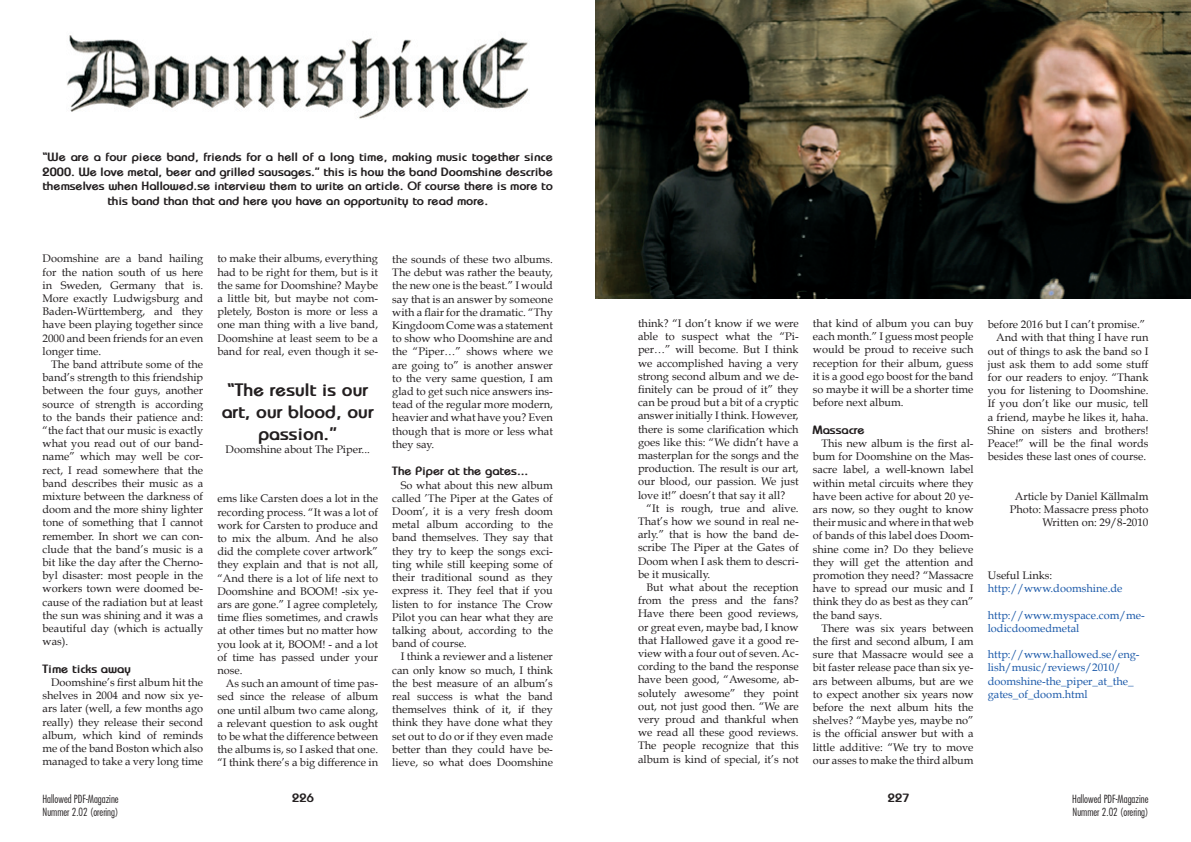
<style>
.page{position:relative;width:1191px;height:842px;background:#fff}
.page>*{position:absolute;margin:0;border:0;box-sizing:border-box;transform-origin:0 0}
.t1{font:700 18px/21.6px "Bauhaus";color:#231f20;text-align:center}
.t2{font:700 12px/14.4px "Bauhaus";color:#231f20;text-align:center}
.t3{font:11px/13.2px "Book Antiqua";color:#231f20;text-align:justify}
.t4{font:11px/13.2px "Book Antiqua";color:#1b59a9}
.t5{font:11px/13.2px "Fujiyama Light Plain";color:#231f20}
</style>
<div class="page">
<img style="left:67px;top:35px;width:462px;height:84px">
<img style="left:595px;top:0;width:596px;height:298px">
<p class="t2" style="left:43px;top:150px;width:512px">“We are a four piece band, friends for a hell of a long time, making music together since 2000. We love metal, beer and grilled sausages.” this is how the band Doomshine describe themselves when Hallowed.se interview them to write an article. Of course there is more to this band than that and here you have an opportunity to read more.</p>
<p class="t3" style="left:43px;top:252px;width:162px">Doomshine are a band hailing for the nation south of us here in Sweden, Germany that is.<br>More exactly Ludwigsburg and Baden-Württemberg, and they have been playing together since 2000 and been friends for an even longer time.</p>
<p class="t3" style="left:43px;top:358px;width:162px;text-indent:9px">The band attribute some of the band’s strength to this friendship between the four guys, another source of strength is according to the bands their patience and: “the fact that our music is exactly what you read out of our band&shy;name” which may well be cor&shy;rect, I read somewhere that the band describes their music as a mixture between the darkness of doom and the more shiny lighter tone of something that I cannot remember. In short we can con&shy;clude that the band’s music is a bit like the day after the Cherno&shy;byl disaster: most people in the workers town were doomed be&shy;cause of the radiation but at least the sun was shining and it was a beautiful day (which is actually was).</p>
<p class="t2" style="left:43px;top:661px;width:90px">Time ticks away</p>
<p class="t3" style="left:43px;top:676px;width:162px;text-indent:9px">Doomshine’s first album hit the shelves in 2004 and now six ye&shy;ars later (well, a few months ago really) they release their second album, which kind of reminds me of the band Boston which also managed to take a very long time</p>
<p class="t3" style="left:217px;top:252px;width:162px">to make their albums, everything had to be right for them, but is it the same for Doomshine? Maybe a little bit, but maybe not com&shy;pletely, Boston is more or less a one man thing with a live band, Doomshine at least seem to be a band for real, even though it se-</p>
<p class="t3" style="left:392px;top:253px;width:162px">the sounds of these two albums.<br>The debut was rather the beauty, the new one is the beast.” I would say that is an answer by someone with a flair for the dramatic. “Thy Kingdoom Come was a statement to show who Doomshine are and the “Piper…” shows where we are going to” is another answer to the very same question, I am glad to get such nice answers ins&shy;tead of the regular more modern, heavier and what have you? Even though that is more or less what they say.</p>
<p class="t2" style="left:392px;top:464px;width:138px">The Piper at the gates...</p>
<p class="t3" style="left:392px;top:478px;width:162px;text-indent:9px">So what about this new album called ’The Piper at the Gates of Doom’, it is a very fresh doom metal album according to the band themselves. They say that they try to keep the songs exci&shy;ting while still keeping some of their traditional sound as they express it. They feel that if you listen to for instance The Crow Pilot you can hear what they are talking about, according to the band of course.</p>
<p class="t3" style="left:392px;top:650px;width:162px;text-indent:9px">I think a reviewer and a listener can only know so much, I think the best measure of an album’s real success is what the band themselves think of it, if they think they have done what they set out to do or if they even made better than they could have be&shy;lieve, so what does Doomshine</p>
<h1 class="t1" style="left:222px;top:379px;width:153px">“The result is our art, our blood, our passion.”</h1>
<p class="t3" style="left:226px;top:442px;width:146px">Doomshine about The Piper...</p>
<p class="t3" style="left:217px;top:492px;width:162px">ems like Carsten does a lot in the recording process. “It was a lot of work for Carsten to produce and to mix the album. And he also did the complete cover artwork” they explain and that is not all, “And there is a lot of life next to Doomshine and BOOM! -six ye&shy;ars are gone.” I agree completely, time flies sometimes, and crawls at other times but no matter how you look at it, BOOM! - and a lot of time has passed under your nose.</p>
<p class="t3" style="left:217px;top:677px;width:162px;text-indent:9px">As such an amount of time pas&shy;sed since the release of album one until album two came along, a relevant question to ask ought to be what the difference between the albums is, so I asked that one. “I think there’s a big difference in</p>
<p class="t5" style="left:43px;top:792px;width:78px">Hallowed PDF-Magazine</p>
<p class="t2" style="left:292px;top:791px;width:23px">226</p>
<p class="t5" style="left:43px;top:805px;width:77px">Nummer 2.02 (orering)</p>
<p class="t3" style="left:638px;top:317px;width:162px">think? “I don’t know if we were able to suspect what the “Pi&shy;per…” will become. But I think we accomplished having a very strong second album and we de&shy;finitely can be proud of it” they can be proud but a bit of a cryptic answer initially I think. However, there is some clarification which goes like this: “We didn’t have a masterplan for the songs and the production. The result is our art, our blood, our passion. We just love it!” doesn’t that say it all?</p>
<p class="t3" style="left:638px;top:501px;width:162px;text-indent:9px">“It is rough, true and alive.<br>That’s how we sound in real ne&shy;arly.” that is how the band de&shy;scribe The Piper at the Gates of Doom when I ask them to descri&shy;be it musically.</p>
<p class="t3" style="left:638px;top:581px;width:162px;text-indent:9px">But what about the reception from the press and the fans?<br>Have there been good reviews, or great even, maybe bad, I know that Hallowed gave it a good re&shy;view with a four out of seven. Ac&shy;cording to the band the response have been good, “Awesome, ab&shy;solutely awesome” they point out, not just good then. “We are very proud and thankful when we read all these good reviews.<br>The people recognize that this album is kind of special, it’s not</p>
<p class="t3" style="left:813px;top:317px;width:162px">that kind of album you can buy each month.” I guess most people would be proud to receive such reception for their album, guess it is a good ego boost for the band so maybe it will be a shorter time before next album.</p>
<p class="t2" style="left:813px;top:422px;width:53px">Massacre</p>
<p class="t3" style="left:813px;top:437px;width:162px;text-indent:9px">This new album is the first al&shy;bum for Doomshine on the Mas&shy;sacre label, a well-known label within metal circuits where they have been active for about 20 ye&shy;ars now, so they ought to know their music and where in that web of bands of this label does Doom&shy;shine come in? Do they believe they will get the attention and promotion they need? “Massacre have to spread our music and I think they do as best as they can” the band says.</p>
<p class="t3" style="left:813px;top:621px;width:162px;text-indent:9px">There was six years between the first and second album, I am sure that Massacre would see a bit faster release pace than six ye&shy;ars between albums, but are we to expect another six years now before the next album hits the shelves? “Maybe yes, maybe no” is the official answer but with a little additive: “We try to move our asses to make the third album</p>
<p class="t3" style="left:987px;top:318px;width:162px;text-align:right">before 2016 but I can’t promise.”<br>And with that thing I have run out of things to ask the band so I just ask them to add some stuff for our readers to enjoy. “Thank you for listening to Doomshine.<br>If you don’t like our music, tell a friend, maybe he likes it, haha.<br>Shine on sisters and brothers!<br>Peace!” will be the final words besides these last ones of course.</p>
<p class="t3" style="left:1009px;top:489px;width:140px;text-align:right">Article by Daniel Källmalm<br>Photo: Massacre press photo<br>Written on: 29/8-2010</p>
<p class="t3" style="left:987px;top:569px;width:66px">Useful Links:</p>
<p class="t4" style="left:987px;top:582px;width:136px">http://www.doomshine.de</p>
<p class="t4" style="left:987px;top:608px;width:158px">http://www.myspace.com/me&shy;lodicdoomedmetal</p>
<p class="t4" style="left:987px;top:648px;width:153px">http://www.hallowed.se/eng&shy;lish/music/reviews/2010/ doomshine-the_piper_at_the_ gates_of_doom.html</p>
<p class="t2" style="left:888px;top:791px;width:23px">227</p>
<p class="t5" style="left:1072px;top:792px;width:78px">Hallowed PDF-Magazine<br>Nummer 2.02 (orering)</p>
</div>
